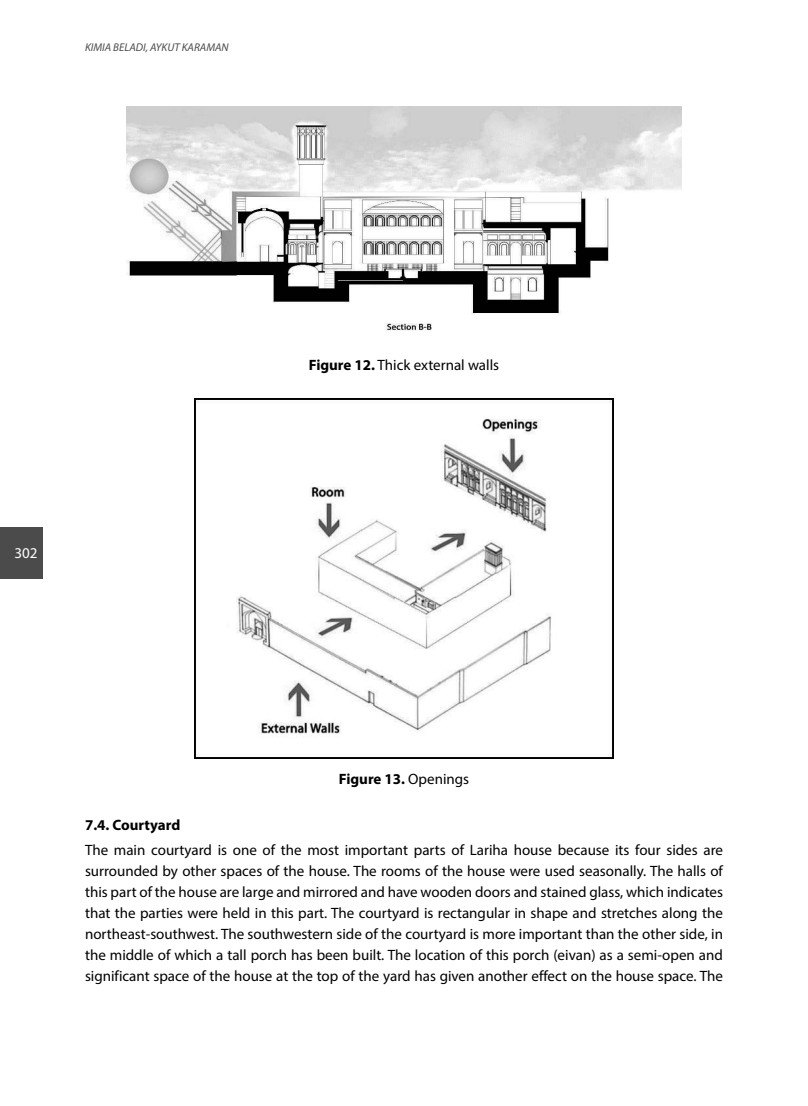
<style>
.page{position:relative;width:808px;height:1106px;background:#fff}
.page>*{position:absolute;margin:0;border:0;box-sizing:border-box;transform-origin:0 0}
.t1{font:15px/21px "Myriad Pro";color:#000;text-align:justify}
.t2{font:700 15px "Myriad Pro";color:#000}
.t3{font:15px "Myriad Pro";color:#fff}
.t4{font:italic 11.25px "Myriad Pro";color:#4b4b4b}
.s1{font-weight:700}
.s2{font-weight:400}
</style>
<div class="page">
<div style="left:0;top:527px;width:43px;height:51px;background:#4b4b4b"></div>
<img style="left:126px;top:106px;width:556px;height:225px">
<img style="left:194px;top:398px;width:420px;height:360px">
<p class="t4" style="left:85px;top:40px;width:145px">KIMIA BELADI, AYKUT KARAMAN</p>
<p class="t3" style="left:15px;top:543px;width:25px">302</p>
<p class="t1" style="left:309px;top:354px;width:192px"><span class="s1">Figure 12.</span> Thick external walls</p>
<p class="t2" style="left:339px;top:768px;width:132px">Figure 13. <span class="s2">Openings</span></p>
<p class="t2" style="left:85px;top:815px;width:97px">7.4. Courtyard</p>
<p class="t1" style="left:85px;top:839px;width:639px">The main courtyard is one of the most important parts of Lariha house because its four sides are surrounded by other spaces of the house. The rooms of the house were used seasonally. The halls of this part of the house are large and mirrored and have wooden doors and stained glass, which indicates that the parties were held in this part. The courtyard is rectangular in shape and stretches along the northeast-southwest. The southwestern side of the courtyard is more important than the other side, in the middle of which a tall porch has been built. The location of this porch (eivan) as a semi-open and significant space of the house at the top of the yard has given another effect on the house space. The</p>
</div>
